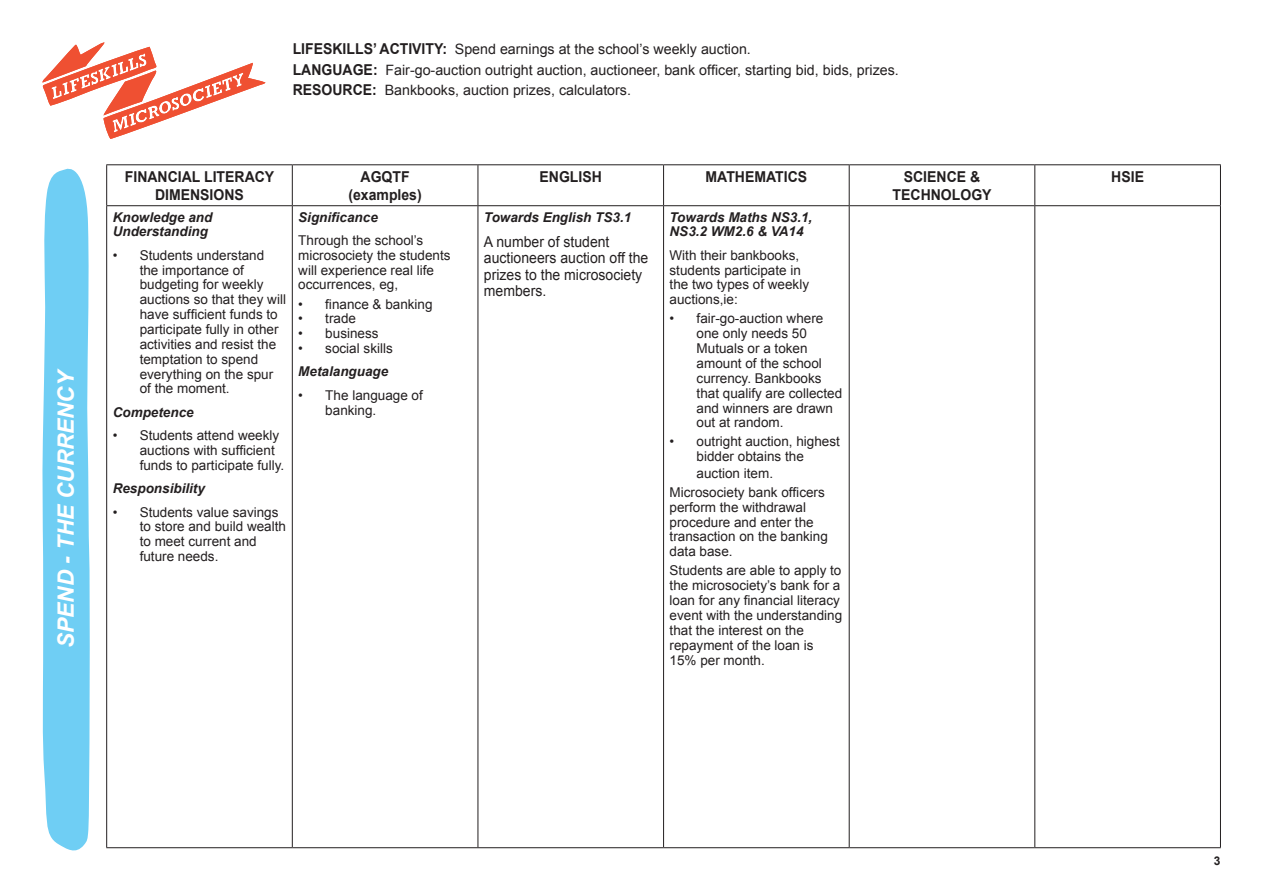
<style>
.page{position:relative;width:1263px;height:893px;background:#fff}
.page>*{position:absolute;margin:0;border:0;box-sizing:border-box;transform-origin:0 0}
.t1{font:italic 700 22.5px "Arial";color:#fff}
.t2{font:700 15px/18px "Arial";color:#231f20;text-align:center;scale:.94 1}
.Table_Paragraph{font:15px/16.5px "Arial";color:#231f20;scale:.94 1}
.Content{font:14.25px "Arial";color:#231f20}
.Table_Bullet_Points{font:13.5px/14.9px "Arial";color:#231f20}
.Table_Paragraph-2{font:13.5px/14.9px "Arial";color:#231f20}
.Table_Sub_Heading{font:italic 700 13.5px/14.9px "Arial";color:#231f20}
.s1{font-weight:700;font-size:15px}
</style>
<div class="page">
<hr style="left:106px;top:164px;width:186px;height:1px;background:#231f20">
<hr style="left:106px;top:165px;width:1px;height:40px;background:#231f20">
<hr style="left:292px;top:164px;width:186px;height:1px;background:#231f20">
<hr style="left:292px;top:165px;width:1px;height:40px;background:#231f20">
<hr style="left:478px;top:164px;width:185px;height:1px;background:#231f20">
<hr style="left:478px;top:165px;width:1px;height:40px;background:#231f20">
<hr style="left:663px;top:164px;width:186px;height:1px;background:#231f20">
<hr style="left:663px;top:165px;width:1px;height:40px;background:#231f20">
<hr style="left:849px;top:164px;width:186px;height:1px;background:#231f20">
<hr style="left:849px;top:165px;width:1px;height:40px;background:#231f20">
<hr style="left:1035px;top:164px;width:186px;height:1px;background:#231f20">
<hr style="left:1034px;top:165px;width:1px;height:40px;background:#231f20">
<hr style="left:1220px;top:165px;width:1px;height:40px;background:#231f20">
<hr style="left:106px;top:205px;width:186px;height:1px;background:#231f20">
<hr style="left:106px;top:206px;width:1px;height:641px;background:#231f20">
<hr style="left:292px;top:205px;width:186px;height:1px;background:#231f20">
<hr style="left:292px;top:206px;width:1px;height:641px;background:#231f20">
<hr style="left:478px;top:205px;width:185px;height:1px;background:#231f20">
<hr style="left:478px;top:206px;width:1px;height:641px;background:#231f20">
<hr style="left:663px;top:205px;width:186px;height:1px;background:#231f20">
<hr style="left:663px;top:206px;width:1px;height:641px;background:#231f20">
<hr style="left:849px;top:205px;width:186px;height:1px;background:#231f20">
<hr style="left:849px;top:206px;width:1px;height:641px;background:#231f20">
<hr style="left:1035px;top:205px;width:186px;height:1px;background:#231f20">
<hr style="left:1034px;top:206px;width:1px;height:641px;background:#231f20">
<hr style="left:1220px;top:206px;width:1px;height:641px;background:#231f20">
<hr style="left:106px;top:847px;width:186px;height:1px;background:#231f20">
<hr style="left:292px;top:847px;width:186px;height:1px;background:#231f20">
<hr style="left:478px;top:847px;width:185px;height:1px;background:#231f20">
<hr style="left:663px;top:847px;width:186px;height:1px;background:#231f20">
<hr style="left:849px;top:847px;width:186px;height:1px;background:#231f20">
<hr style="left:1035px;top:847px;width:186px;height:1px;background:#231f20">
<svg style="left:42px;top:168px;width:48px;height:683px"></svg>
<svg style="left:42px;top:42px;width:223px;height:97px"></svg>
<p class="t1" style="left:53px;top:647px;width:280px;rotate:-90deg">SPEND - THE CURRENCY</p>
<p class="Content" style="left:293px;top:41px;width:460px"><span class="s1">LIFESKILLS’ ACTIVITY:</span> Spend earnings at the school’s weekly auction.</p>
<p class="Content" style="left:293px;top:62px;width:608px"><span class="s1">LANGUAGE:</span> Fair-go-auction outright auction, auctioneer, bank officer, starting bid, bids, prizes.</p>
<p class="Content" style="left:293px;top:82px;width:340px"><span class="s1">RESOURCE:</span> Bankbooks, auction prizes, calculators.</p>
<p class="t2" style="left:125px;top:167px;width:160px">FINANCIAL LITERACY<br>DIMENSIONS</p>
<p class="t2" style="left:348px;top:167px;width:79px">AGQTF (examples)</p>
<p class="t2" style="left:540px;top:167px;width:68px">ENGLISH</p>
<p class="t2" style="left:706px;top:167px;width:110px">MATHEMATICS</p>
<p class="t2" style="left:893px;top:167px;width:107px">SCIENCE &amp;<br>TECHNOLOGY</p>
<p class="t2" style="left:1111px;top:167px;width:36px">HSIE</p>
<p class="Table_Sub_Heading" style="left:113px;top:209px;width:101px">Knowledge and<br>Understanding</p>
<p class="Table_Bullet_Points" style="left:140px;top:248px;width:148px">Students understand the importance of budgeting for weekly auctions so that they will have sufficient funds to participate fully in other activities and resist the temptation to spend everything on the spur of the moment.</p>
<p class="Table_Sub_Heading" style="left:113px;top:405px;width:83px">Competence</p>
<p class="Table_Bullet_Points" style="left:140px;top:428px;width:146px">Students attend weekly auctions with sufficient funds to participate fully.</p>
<p class="Table_Sub_Heading" style="left:113px;top:481px;width:94px">Responsibility</p>
<p class="Table_Bullet_Points" style="left:140px;top:504px;width:148px">Students value savings to store and build wealth to meet current and future needs.</p>
<p class="Table_Sub_Heading" style="left:298px;top:209px;width:81px">Significance</p>
<p class="Table_Paragraph-2" style="left:298px;top:233px;width:154px">Through the school’s microsociety the students will experience real life occurrences, eg,</p>
<p class="Table_Bullet_Points" style="left:325px;top:296px;width:109px">finance &amp; banking</p>
<p class="Table_Bullet_Points" style="left:325px;top:311px;width:32px">trade</p>
<p class="Table_Bullet_Points" style="left:325px;top:326px;width:55px">business</p>
<p class="Table_Bullet_Points" style="left:325px;top:341px;width:69px">social skills</p>
<p class="Table_Sub_Heading" style="left:298px;top:364px;width:92px">Metalanguage</p>
<p class="Table_Bullet_Points" style="left:325px;top:388px;width:99px">The language of banking.</p>
<p class="Table_Sub_Heading" style="left:484px;top:209px;width:149px">Towards English TS3.1</p>
<p class="Table_Paragraph" style="left:484px;top:233px;width:176px">A number of student auctioneers auction off the prizes to the microsociety members.</p>
<p class="Table_Sub_Heading" style="left:669px;top:209px;width:144px">Towards Maths NS3.1,<br>NS3.2 WM2.6 &amp; VA14</p>
<p class="Table_Paragraph-2" style="left:669px;top:248px;width:141px">With their bankbooks, students participate in the two types of weekly auctions,ie:</p>
<p class="Table_Bullet_Points" style="left:696px;top:311px;width:147px">fair-go-auction where one only needs 50<br>Mutuals or a token amount of the school currency. Bankbooks that qualify are collected and winners are drawn out at random.</p>
<p class="Table_Bullet_Points" style="left:696px;top:434px;width:145px">outright auction, highest bidder obtains the</p>
<p class="Table_Bullet_Points" style="left:696px;top:466px;width:78px">auction item.</p>
<p class="Table_Paragraph-2" style="left:669px;top:485px;width:160px">Microsociety bank officers perform the withdrawal procedure and enter the transaction on the banking data base.</p>
<p class="Table_Paragraph-2" style="left:669px;top:563px;width:174px">Students are able to apply to the microsociety’s bank for a loan for any financial literacy event with the understanding that the interest on the repayment of the loan is<br>15% per month.</p>
<p class="Table_Bullet_Points" style="left:113px;top:248px;width:6px">•</p>
<p class="Table_Bullet_Points" style="left:298px;top:296px;width:6px;text-align:justify">• • • •</p>
<p class="Table_Bullet_Points" style="left:669px;top:311px;width:6px">•</p>
<p class="Table_Bullet_Points" style="left:298px;top:388px;width:6px">•</p>
<p class="Table_Bullet_Points" style="left:113px;top:428px;width:6px">•</p>
<p class="Table_Bullet_Points" style="left:669px;top:434px;width:6px">•</p>
<p class="Table_Bullet_Points" style="left:113px;top:504px;width:6px">•</p>
</div>
